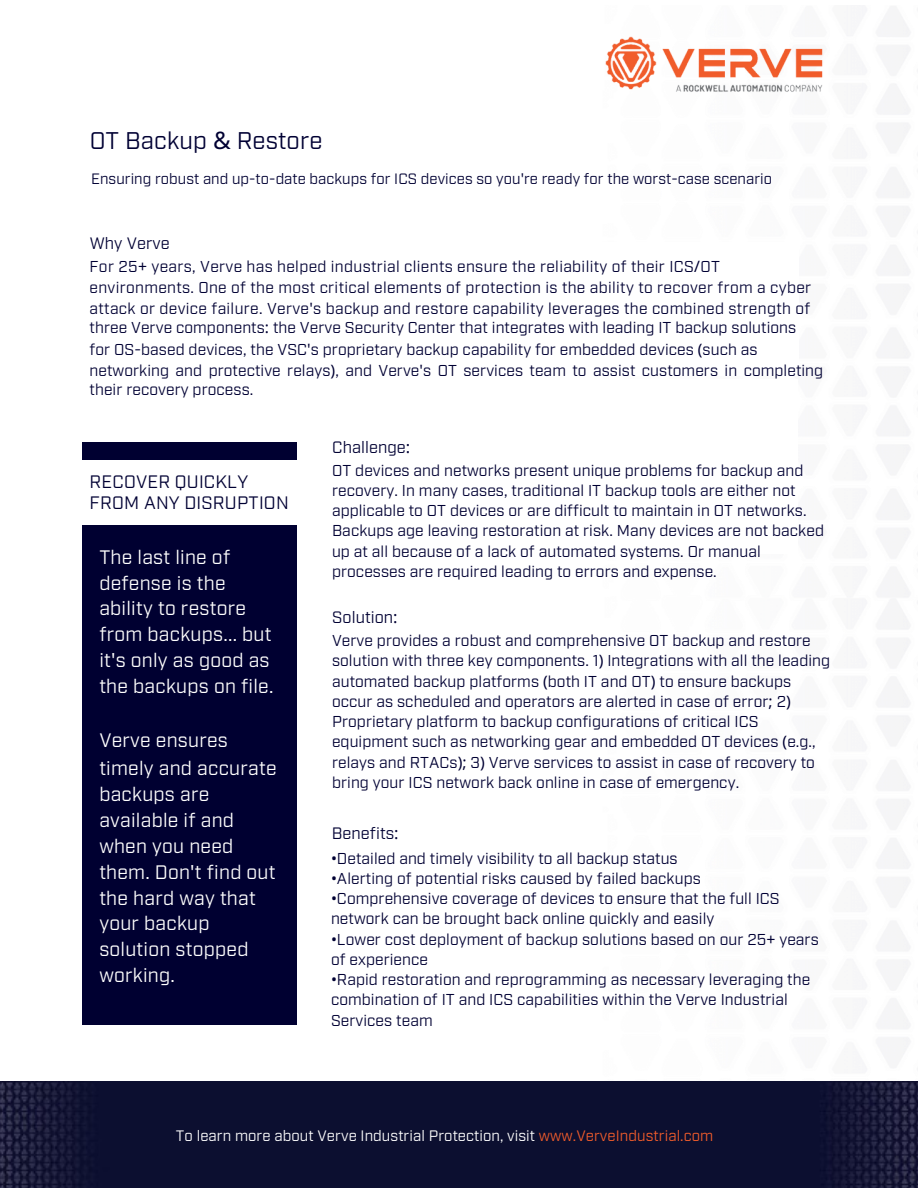
<style>
.page{position:relative;width:918px;height:1188px;background:#fff}
.page>*{position:absolute;margin:0;border:0;box-sizing:border-box;transform-origin:0 0}
.t1{font:24.15px "Industry Test";letter-spacing:.005em;color:#003}
.t2{font:19.5px/25.8px "Industry Test";letter-spacing:.01em;color:#fff}
.t3{font:18px/21.3px "Industry Test";letter-spacing:.01em;color:#003}
.t4{font:16.5px "Industry Test";letter-spacing:.005em;color:#003}
.t5{font:15.75px/20.2px "Industry Test";letter-spacing:.005em;color:#003}
.t6{font:15.15px "Industry Test";letter-spacing:.005em;color:#fff}
.t7{font:15px "Industry Test";letter-spacing:.005em;color:#003}
.s1{font-family:"Noto Sans"}
.s2{color:#f15c2b}
</style>
<div class="page">
<img style="left:0;top:1082px;width:918px;height:106px">
<div style="left:82px;top:442px;width:215px;height:17px;background:#000031"></div>
<div style="left:82px;top:526px;width:215px;height:499px;background:#000031"></div>
<img style="left:84px;top:459px;width:213px;height:1px">
<img style="left:606px;top:37px;width:217px;height:55px">
<p class="t1" style="left:90px;top:124px;width:234px">OT Backup <span class="s1">&amp;</span> Restore</p>
<p class="t7" style="left:91px;top:168px;width:683px">Ensuring robust and up-to-date backups for ICS devices so you<span class="s1">'</span>re ready for the worst-case scenario</p>
<p class="t4" style="left:90px;top:232px;width:81px">Why Verve</p>
<p class="t5" style="left:90px;top:254px;width:723px;line-height:21.3px">For 25<span class="s1">+</span> years, Verve has helped industrial clients ensure the reliability of their ICS<span class="s1">/</span>OT environments. One of the most critical elements of protection is the ability to recover from a cyber attack or device failure. Verve<span class="s1">'</span>s backup and restore capability leverages the combined strength of</p>
<p class="t5" style="left:90px;top:316px;width:708px">three Verve components<span class="s1">:</span> the Verve Security Center that integrates with leading IT backup solutions</p>
<p class="t5" style="left:90px;top:338px;width:670px">for OS-based devices, the VSC<span class="s1">'</span>s proprietary backup capability for embedded devices <span class="s1">(</span>such as</p>
<p class="t5" style="left:90px;top:360px;width:735px;line-height:19.2px">networking and protective relays<span class="s1">)</span>, and Verve<span class="s1">'</span>s OT services team to assist customers in completing their recovery process.</p>
<p class="t3" style="left:90px;top:469px;width:201px">RECOVER QUICKLY<br>FROM ANY DISRUPTION</p>
<p class="t2" style="left:99px;top:542px;width:132px">The last line of defense is the</p>
<p class="t2" style="left:99px;top:594px;width:176px">ability to restore from backups... but it<span class="s1">'</span>s only as good as the backups on file.</p>
<p class="t2" style="left:99px;top:726px;width:130px">Verve ensures</p>
<p class="t2" style="left:99px;top:754px;width:179px">timely and accurate</p>
<p class="t2" style="left:99px;top:780px;width:112px">backups are</p>
<p class="t2" style="left:99px;top:805px;width:136px">available if and</p>
<p class="t2" style="left:99px;top:831px;width:136px">when you need</p>
<p class="t2" style="left:99px;top:857px;width:178px">them. Don<span class="s1">'</span>t find out</p>
<p class="t2" style="left:99px;top:883px;width:158px">the hard way that</p>
<p class="t2" style="left:99px;top:909px;width:112px">your backup</p>
<p class="t2" style="left:99px;top:935px;width:151px">solution stopped</p>
<p class="t2" style="left:99px;top:961px;width:77px">working.</p>
<p class="t4" style="left:332px;top:436px;width:80px">Challenge<span class="s1">:</span></p>
<p class="t5" style="left:332px;top:459px;width:493px">OT devices and networks present unique problems for backup and recovery. In many cases, traditional IT backup tools are either not applicable to OT devices or are difficult to maintain in OT networks.<br>Backups age leaving restoration at risk. Many devices are not backed up at all because of a lack of automated systems. Or manual processes are required leading to errors and expense.</p>
<p class="t4" style="left:332px;top:606px;width:67px">Solution<span class="s1">:</span></p>
<p class="t5" style="left:332px;top:629px;width:500px">Verve provides a robust and comprehensive OT backup and restore solution with three key components. 1<span class="s1">)</span> Integrations with all the leading automated backup platforms <span class="s1">(</span>both IT and OT<span class="s1">)</span> to ensure backups occur as scheduled and operators are alerted in case of error<span class="s1">;</span> 2<span class="s1">)<br></span>Proprietary platform to backup configurations of critical ICS equipment such as networking gear and embedded OT devices <span class="s1">(</span>e.g., relays and RTACs<span class="s1">);</span> 3<span class="s1">)</span> Verve services to assist in case of recovery to bring your ICS network back online in case of emergency.</p>
<p class="t4" style="left:332px;top:822px;width:68px">Benefits<span class="s1">:</span></p>
<p class="t5" style="left:331px;top:847px;width:348px"><span class="s1">•</span>Detailed and timely visibility to all backup status</p>
<p class="t5" style="left:331px;top:867px;width:371px"><span class="s1">•</span>Alerting of potential risks caused by failed backups</p>
<p class="t5" style="left:331px;top:887px;width:450px"><span class="s1">•</span>Comprehensive coverage of devices to ensure that the full ICS</p>
<p class="t5" style="left:331px;top:907px;width:385px">network can be brought back online quickly and easily</p>
<p class="t5" style="left:331px;top:928px;width:489px"><span class="s1">•</span>Lower cost deployment of backup solutions based on our 25<span class="s1">+</span> years</p>
<p class="t5" style="left:331px;top:948px;width:99px">of experience</p>
<p class="t5" style="left:331px;top:968px;width:481px"><span class="s1">•</span>Rapid restoration and reprogramming as necessary leveraging the</p>
<p class="t5" style="left:331px;top:988px;width:458px">combination of IT and ICS capabilities within the Verve Industrial</p>
<p class="t5" style="left:331px;top:1009px;width:103px">Services team</p>
<p class="t6" style="left:176px;top:1126px;width:539px">To learn more about Verve Industrial Protection, visit <span class="s2">www.VerveIndustrial.com</span></p>
</div>
